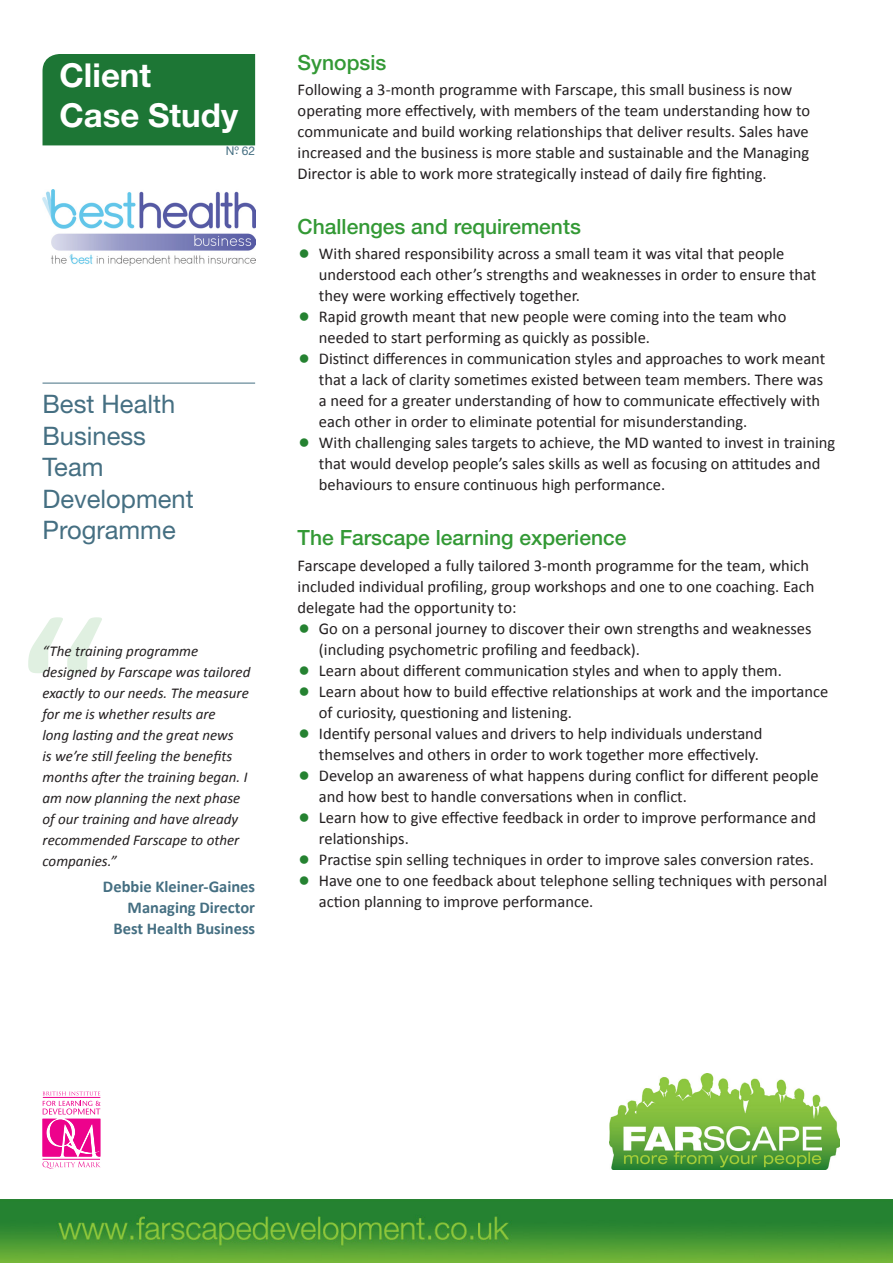
<style>
.page{position:relative;width:893px;height:1263px;background:#fff}
.page>*{position:absolute;margin:0;border:0;box-sizing:border-box;transform-origin:0 0}
.t1{font:700 33px "Helvetica Neue LT Std";color:#fff}
.Client_Name{font:25.5px/31.5px "Helvetica Neue LT Std";color:#456f82}
.subhead{font:500 21px "Helvetica Neue LT Std";color:#339935}
.bullet_list{font:16.5px/21px "Calibri";color:#231f20}
.body{font:16.5px/21px "Calibri";color:#231f20}
.testimonial_attribut{font:700 16.5px/21px "Calibri";color:#456f82;text-align:right}
.testimonial{font:italic 15px/21px "Calibri";color:#231f20}
.Client_Name-2{font:12px "Helvetica Neue LT Std";color:#456f82}
.s1{font-size:27px;color:#258231}
</style>
<div class="page">
<img style="left:0;top:1199px;width:893px;height:64px">
<img style="left:609px;top:1074px;width:231px;height:95px">
<div style="left:43px;top:54px;width:212px;height:91px;background:#1d7635"></div>
<svg style="left:28px;top:617px;width:74px;height:56px"></svg>
<img style="left:43px;top:189px;width:212px;height:76px">
<svg style="left:43px;top:1091px;width:57px;height:4px"></svg>
<hr style="left:43px;top:1097px;width:57px;height:1px;background:#ed028c">
<svg style="left:43px;top:1101px;width:58px;height:68px"></svg>
<hr style="left:43px;top:383px;width:212px;height:1px;background:#456f82">
<p class="t1" style="left:60px;top:55px;width:93px">Client</p>
<p class="t1" style="left:60px;top:95px;width:180px">Case Study</p>
<p class="Client_Name-2" style="left:226px;top:144px;width:31px">Nº. 62</p>
<p class="Client_Name" style="left:43px;top:388px;width:134px">Best Health<br>Business</p>
<p class="Client_Name" style="left:43px;top:451px;width:153px">Team<br>Development<br>Programme</p>
<p class="testimonial" style="left:43px;top:640px;width:209px">“The training programme designed by Farscape was tailored exactly to our needs. The measure for me is whether results are<br>long lasting and the great news<br>is we’re still feeling the benefits months after the training began. I am now planning the next phase of our training and have already recommended Farscape to other companies.”</p>
<p class="testimonial_attribut" style="left:103px;top:875px;width:154px">Debbie Kleiner-Gaines<br>Managing Director<br>Best Health Business</p>
<p class="subhead" style="left:298px;top:50px;width:90px">Synopsis</p>
<p class="body" style="left:298px;top:79px;width:514px">Following a 3-month programme with Farscape, this small business is now operating more effectively, with members of the team understanding how to communicate and build working relationships that deliver results. Sales have increased and the business is more stable and sustainable and the Managing Director is able to work more strategically instead of daily fire fighting.</p>
<p class="subhead" style="left:298px;top:214px;width:285px">Challenges and requirements</p>
<p class="bullet_list" style="left:319px;top:243px;width:499px;text-indent:-21px"><span class="s1">•</span> With shared responsibility across a small team it was vital that people understood each other’s strengths and weaknesses in order to ensure that they were working effectively together.</p>
<p class="bullet_list" style="left:319px;top:306px;width:469px;text-indent:-21px"><span class="s1">•</span> Rapid growth meant that new people were coming into the team who needed to start performing as quickly as possible.</p>
<p class="bullet_list" style="left:319px;top:348px;width:508px;text-indent:-21px"><span class="s1">•</span> Distinct differences in communication styles and approaches to work meant that a lack of clarity sometimes existed between team members. There was a need for a greater understanding of how to communicate effectively with each other in order to eliminate potential for misunderstanding.</p>
<p class="bullet_list" style="left:319px;top:432px;width:518px;text-indent:-21px"><span class="s1">•</span> With challenging sales targets to achieve, the MD wanted to invest in training that would develop people’s sales skills as well as focusing on attitudes and behaviours to ensure continuous high performance.</p>
<p class="subhead" style="left:298px;top:525px;width:330px">The Farscape learning experience</p>
<p class="body" style="left:298px;top:555px;width:518px">Farscape developed a fully tailored 3-month programme for the team, which included individual profiling, group workshops and one to one coaching. Each delegate had the opportunity to:</p>
<p class="bullet_list" style="left:319px;top:618px;width:494px;text-indent:-21px"><span class="s1">•</span> Go on a personal journey to discover their own strengths and weaknesses (including psychometric profiling and feedback).</p>
<p class="bullet_list" style="left:298px;top:660px;width:486px"><span class="s1">•</span> Learn about different communication styles and when to apply them.</p>
<p class="bullet_list" style="left:319px;top:681px;width:511px;text-indent:-21px"><span class="s1">•</span> Learn about how to build effective relationships at work and the importance of curiosity, questioning and listening.</p>
<p class="bullet_list" style="left:298px;top:723px;width:466px;text-align:right"><span class="s1">•</span> Identify personal values and drivers to help individuals understand themselves and others in order to work together more effectively.</p>
<p class="bullet_list" style="left:319px;top:765px;width:501px;text-indent:-21px"><span class="s1">•</span> Develop an awareness of what happens during conflict for different people and how best to handle conversations when in conflict.</p>
<p class="bullet_list" style="left:319px;top:807px;width:499px;text-indent:-21px"><span class="s1">•</span> Learn how to give effective feedback in order to improve performance and relationships.</p>
<p class="bullet_list" style="left:298px;top:849px;width:518px"><span class="s1">•</span> Practise spin selling techniques in order to improve sales conversion rates.</p>
<p class="bullet_list" style="left:319px;top:870px;width:510px;text-indent:-21px"><span class="s1">•</span> Have one to one feedback about telephone selling techniques with personal action planning to improve performance.</p>
</div>
